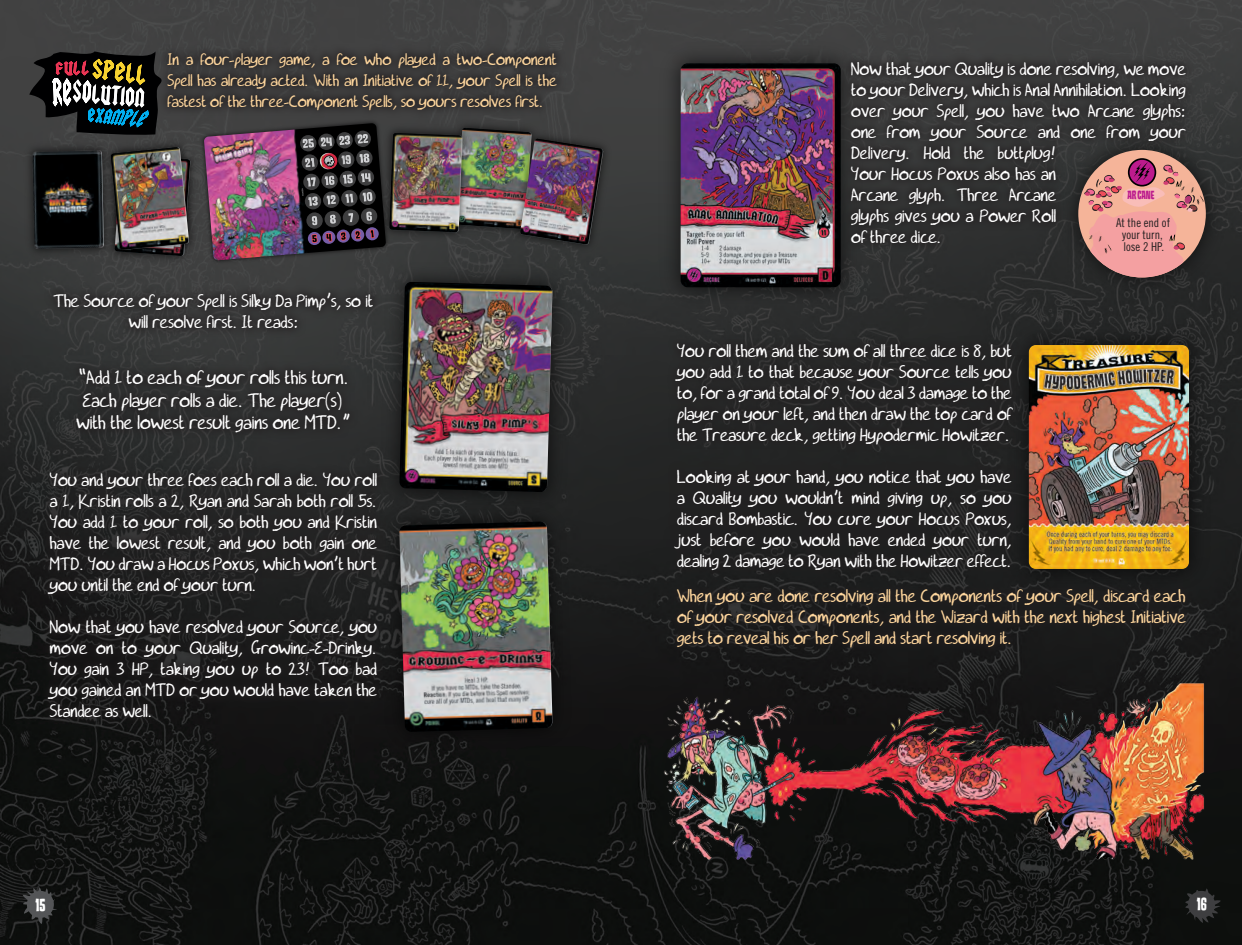
<style>
.page{position:relative;width:1242px;height:945px;background:#fff}
.page>*{position:absolute;margin:0;border:0;box-sizing:border-box;transform-origin:0 0}
.t1{font:19.5px/22.5px "Dead Ends";letter-spacing:-.005em;color:#fff;text-align:center}
.t2{font:18px/21px "Dead Ends";letter-spacing:-.005em;color:#fff;text-align:justify}
.t3{font:18px/21px "Dead Ends";letter-spacing:-.005em;color:#fdd59c;text-align:justify}
.t4{font:17.55px "House Movements Custom";color:#fff}
.t5{font:16.5px/21px "Dead Ends";letter-spacing:-.005em;color:#fdd59c;text-align:justify}
.t6{font:12.15px/12.1px "Trade Gothic Cond Eighteen";color:#231f20;text-align:center}
.t7{font:11.7px "House Movements Custom";color:#bc1b8d}
</style>
<div class="page">
<img style="left:0;top:0;width:1242px;height:945px">
<img style="left:479px;top:119px;width:69px;height:127px">
<img style="left:479px;top:128px;width:24px;height:101px">
<img style="left:503px;top:122px;width:117px;height:139px">
<img style="left:520px;top:139px;width:83px;height:106px">
<img style="left:645px;top:27px;width:233px;height:297px">
<img style="left:681px;top:63px;width:160px;height:224px">
<img style="left:365px;top:248px;width:221px;height:240px">
<img style="left:399px;top:282px;width:154px;height:206px">
<img style="left:365px;top:488px;width:221px;height:278px">
<img style="left:399px;top:522px;width:154px;height:210px">
<img style="left:393px;top:119px;width:86px;height:130px">
<img style="left:393px;top:133px;width:69px;height:100px">
<img style="left:98px;top:267px;width:109px;height:6px">
<img style="left:94px;top:131px;width:103px;height:136px">
<img style="left:120px;top:147px;width:69px;height:103px">
<img style="left:16px;top:135px;width:104px;height:130px">
<img style="left:32px;top:150px;width:72px;height:99px">
<img style="left:993px;top:309px;width:233px;height:297px">
<img style="left:1029px;top:345px;width:160px;height:224px">
<svg style="left:23px;top:887px;width:34px;height:37px"></svg>
<svg style="left:1185px;top:888px;width:36px;height:35px"></svg>
<svg style="left:29px;top:51px;width:133px;height:85px;background:#393d39"></svg>
<img style="left:197px;top:119px;width:196px;height:149px">
<img style="left:204px;top:123px;width:182px;height:137px">
<svg style="left:365px;top:227px;width:14px;height:14px"></svg>
<svg style="left:354px;top:130px;width:17px;height:17px"></svg>
<div style="left:336px;top:132px;width:17px;height:17px;background:#3e3e3f;border-radius:50%"></div>
<div style="left:300px;top:135px;width:17px;height:17px;background:#3e3e3f;border-radius:50%"></div>
<div style="left:359px;top:188px;width:17px;height:17px;background:#232323;border-radius:50%"></div>
<svg style="left:361px;top:208px;width:17px;height:17px"></svg>
<svg style="left:302px;top:134px;width:73px;height:126px;background:#3a353a"></svg>
<img style="left:1051px;top:123px;width:182px;height:182px">
<svg style="left:1078px;top:150px;width:128px;height:127px;background:#946a67"></svg>
<svg style="left:158px;top:43px;width:408px;height:76px;background:#373636"></svg>
<svg style="left:45px;top:284px;width:337px;height:54px;background:#343434"></svg>
<div style="left:39px;top:464px;width:347px;height:263px;background:#231f20"></div>
<svg style="left:842px;top:53px;width:353px;height:199px;background:#4b403f"></svg>
<div style="left:665px;top:335px;width:357px;height:244px;background:#231f20"></div>
<div style="left:668px;top:579px;width:527px;height:77px;background:#231f20"></div>
<div style="left:67px;top:359px;width:292px;height:82px;background:#2c2c2c"></div>
<img style="left:652px;top:680px;width:559px;height:183px">
<p class="t5" style="left:167px;top:49px;width:391px">In a four-player game, a foe who played a two-Component Spell has already acted. With an Initiative of 11, your Spell is the fastest of the three-Component Spells, so yours resolves first.</p>
<p class="t2" style="left:54px;top:291px;width:321px;text-align:center">The Source of your Spell is Silky Da Pimp’s, so it will resolve first. It reads:</p>
<p class="t1" style="left:76px;top:367px;width:276px">“Add 1 to each of your rolls this turn.<br>Each player rolls a die. The player(s) with the lowest result gains one MTD.”</p>
<p class="t2" style="left:50px;top:470px;width:329px">You and your three foes each roll a die. You roll a 1, Kristin rolls a 2, Ryan and Sarah both roll 5s.<br>You add 1 to your roll, so both you and Kristin have the lowest result, and you both gain one MTD. You draw a Hocus Poxus, which won’t hurt you until the end of your turn.</p>
<p class="t2" style="left:50px;top:617px;width:329px">Now that you have resolved your Source, you move on to your Quality, Growinc-E-Drinky.<br>You gain 3 HP, taking you up to 23! Too bad you gained an MTD or you would have taken the Standee as well.</p>
<p class="t2" style="left:851px;top:59px;width:336px;text-align:left">Now that your Quality is done resolving, we move to your Delivery, which is Anal Annihilation. Looking over your Spell, you have two Arcane glyphs: one from your Source and one from your Delivery. Hold the buttplug!<br>Your Hocus Poxus also has an<br>Arcane glyph. Three Arcane<br>glyphs gives you a Power Roll<br>of three dice.</p>
<p class="t7" style="left:1127px;top:189px;width:28px">ARCANE</p>
<p class="t6" style="left:1116px;top:216px;width:55px">At the end of your turn, lose 2 HP.</p>
<p class="t2" style="left:677px;top:341px;width:336px">You roll them and the sum of all three dice is 8, but you add 1 to that because your Source tells you to, for a grand total of 9. You deal 3 damage to the player on your left, and then draw the top card of the Treasure deck, getting Hypodermic Howitzer.</p>
<p class="t2" style="left:677px;top:467px;width:336px">Looking at your hand, you notice that you have a Quality you wouldn’t mind giving up, so you discard Bombastic. You cure your Hocus Poxus, just before you would have ended your turn, dealing 2 damage to Ryan with the Howitzer effect.</p>
<p class="t3" style="left:677px;top:586px;width:510px">When you are done resolving all the Components of your Spell, discard each of your resolved Components, and the Wizard with the next highest Initiative gets to reveal his or her Spell and start resolving it.</p>
<p class="t4" style="left:35px;top:894px;width:11px">15</p>
<p class="t4" style="left:1197px;top:894px;width:12px">16</p>
</div>
